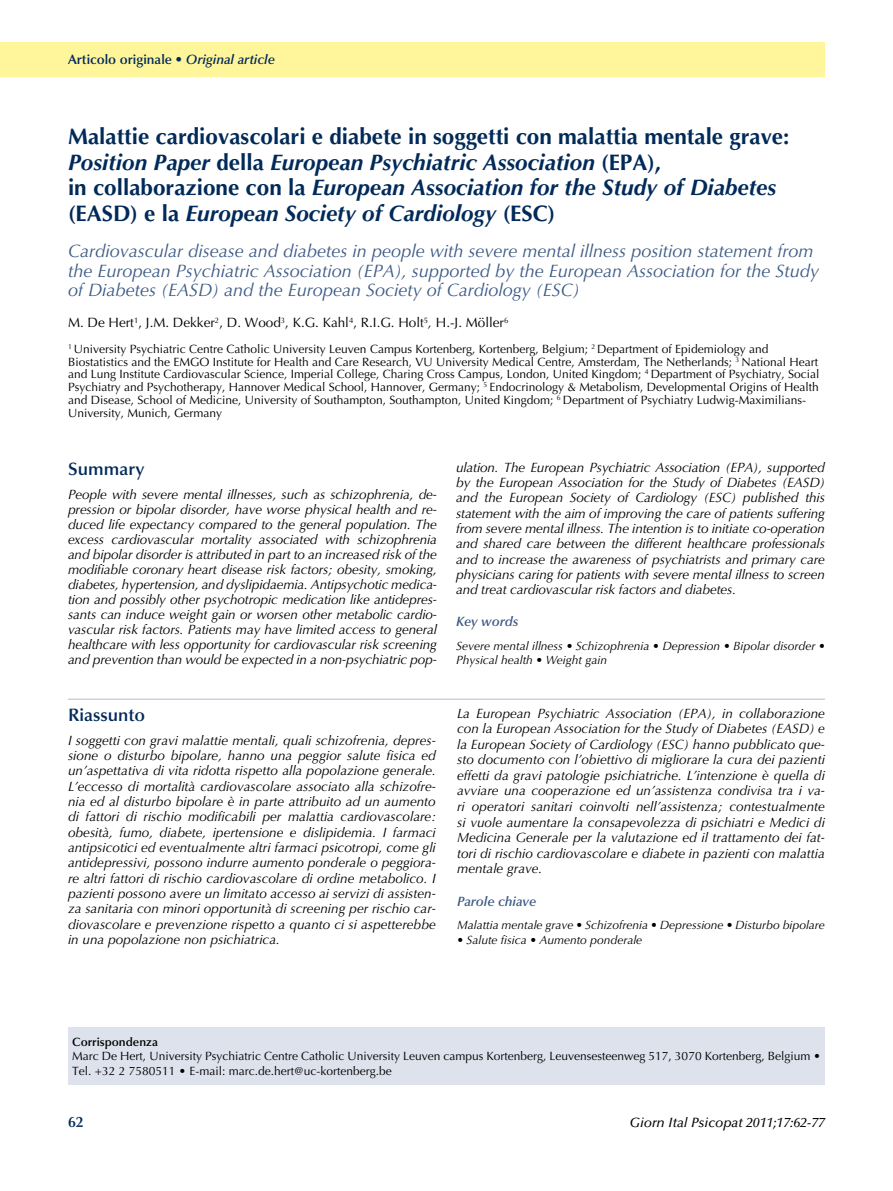
<style>
.page{position:relative;width:893px;height:1191px;background:#fff}
.page>*{position:absolute;margin:0;border:0;box-sizing:border-box;transform-origin:0 0}
.t1{font:700 22.5px/25.5px "Optima LT Std";color:#002a59}
.t2{font:italic 18px/19.5px "Optima LT Std";color:#3c5a85}
.t3{font:600 18px "Optima LT Std";color:#002a59}
.t4{font:600 15px "Optima LT Std";color:#002a59}
.t5{font:italic 13.5px/15.3px "Optima LT Std";letter-spacing:-.005em;color:#000;text-align:justify}
.t6{font:13.5px "Optima LT Std";color:#000}
.t7{font:600 13.5px "Optima LT Std";color:#002a59}
.t8{font:italic 500 13.5px "Optima LT Std";color:#000}
.t9{font:italic 600 13.5px "Optima LT Std";color:#3c5a85}
.t10{font:12px/12.8px "Optima LT Std";color:#000}
.t11{font:italic 12px/14.7px "Optima LT Std";color:#000}
.t12{font:600 12px "Optima LT Std";color:#000}
.s1{font-style:italic}
</style>
<div class="page">
<div style="left:0;top:43px;width:825px;height:34px;background:#fff59a"></div>
<div style="left:68px;top:1027px;width:757px;height:57px;background:#dee2ed"></div>
<hr style="left:68px;top:699px;width:757px;height:1px;background:#b2bad2">
<p class="t7" style="left:68px;top:52px;width:208px">Articolo originale • <span class="s1">Original article</span></p>
<p class="t1" style="left:68px;top:124px;width:723px">Malattie cardiovascolari e diabete in soggetti con malattia mentale grave:<br><span class="s1">Position Paper</span> della <span class="s1">European Psychiatric Association</span> (EPA),<br>in collaborazione con la <span class="s1">European Association for the Study of Diabetes </span>(EASD) e la <span class="s1">European Society of Cardiology</span> (ESC)</p>
<p class="t2" style="left:68px;top:241px;width:753px">Cardiovascular disease and diabetes in people with severe mental illness position statement from the European Psychiatric Association (EPA), supported by the European Association for the Study of Diabetes (EASD) and the European Society of Cardiology (ESC)</p>
<p class="t6" style="left:68px;top:315px;width:442px">M. De Hert<sup>1</sup>, J.M. Dekker<sup>2</sup>, D. Wood<sup>3</sup>, K.G. Kahl<sup>4</sup>, R.I.G. Holt<sup>5</sup><span class="s1">,</span> H.-J. Möller<sup>6</sup></p>
<p class="t10" style="left:68px;top:343px;width:753px"><sup>1</sup> University Psychiatric Centre Catholic University Leuven Campus Kortenberg, Kortenberg, Belgium; <sup>2</sup> Department of Epidemiology and Biostatistics and the EMGO Institute for Health and Care Research, VU University Medical Centre, Amsterdam, The Netherlands; <sup>3</sup> National Heart and Lung Institute Cardiovascular Science, Imperial College, Charing Cross Campus, London, United Kingdom; <sup>4</sup> Department of Psychiatry, Social Psychiatry and Psychotherapy, Hannover Medical School, Hannover, Germany; <sup>5</sup> Endocrinology &amp; Metabolism, Developmental Origins of Health and Disease, School of Medicine, University of Southampton, Southampton, United Kingdom; <sup>6</sup> Department of Psychiatry Ludwig-Maximilians-University, Munich, Germany</p>
<h2 class="t3" style="left:68px;top:458px;width:78px">Summary</h2>
<p class="t5" style="left:68px;top:487px;width:370px">People with severe mental illnesses, such as schizophrenia, de&shy;pression or bipolar disorder, have worse physical health and re&shy;duced life expectancy compared to the general population. The excess cardiovascular mortality associated with schizophrenia and bipolar disorder is attributed in part to an increased risk of the modifiable coronary heart disease risk factors; obesity, smoking, diabetes, hypertension, and dyslipidaemia. Antipsychotic medica&shy;tion and possibly other psychotropic medication like antidepres&shy;sants can induce weight gain or worsen other metabolic cardio&shy;vascular risk factors. Patients may have limited access to general healthcare with less opportunity for cardiovascular risk screening and prevention than would be expected in a non-psychiatric pop-</p>
<h2 class="t3" style="left:68px;top:704px;width:78px">Riassunto</h2>
<p class="t5" style="left:68px;top:732px;width:369px">I soggetti con gravi malattie mentali, quali schizofrenia, depres&shy;sione o disturbo bipolare, hanno una peggior salute fisica ed un’aspettativa di vita ridotta rispetto alla popolazione generale.<br>L’eccesso di mortalità cardiovascolare associato alla schizofre&shy;nia ed al disturbo bipolare è in parte attribuito ad un aumento di fattori di rischio modificabili per malattia cardiovascolare: obesità, fumo, diabete, ipertensione e dislipidemia. I farmaci antipsicotici ed eventualmente altri farmaci psicotropi, come gli antidepressivi, possono indurre aumento ponderale o peggiora&shy;re altri fattori di rischio cardiovascolare di ordine metabolico. I pazienti possono avere un limitato accesso ai servizi di assisten&shy;za sanitaria con minori opportunità di screening per rischio car&shy;diovascolare e prevenzione rispetto a quanto ci si aspetterebbe in una popolazione non psichiatrica.</p>
<p class="t5" style="left:456px;top:459px;width:370px">ulation. The European Psychiatric Association (EPA), supported by the European Association for the Study of Diabetes (EASD) and the European Society of Cardiology (ESC) published this statement with the aim of improving the care of patients suffering from severe mental illness. The intention is to initiate co-operation and shared care between the different healthcare professionals and to increase the awareness of psychiatrists and primary care physicians caring for patients with severe mental illness to screen and treat cardiovascular risk factors and diabetes.</p>
<p class="t9" style="left:456px;top:614px;width:64px">Key words</p>
<p class="t11" style="left:456px;top:638px;width:370px">Severe mental illness • Schizophrenia • Depression • Bipolar disorder •<br>Physical health • Weight gain</p>
<p class="t5" style="left:457px;top:705px;width:369px">La European Psychiatric Association (EPA), in collaborazione con la European Association for the Study of Diabetes (EASD) e la European Society of Cardiology (ESC) hanno pubblicato que&shy;sto documento con l’obiettivo di migliorare la cura dei pazienti effetti da gravi patologie psichiatriche. L’intenzione è quella di avviare una cooperazione ed un’assistenza condivisa tra i va&shy;ri operatori sanitari coinvolti nell’assistenza; contestualmente si vuole aumentare la consapevolezza di psichiatri e Medici di Medicina Generale per la valutazione ed il trattamento dei fat&shy;tori di rischio cardiovascolare e diabete in pazienti con malattia mentale grave.</p>
<p class="t9" style="left:457px;top:893px;width:81px">Parole chiave</p>
<p class="t11" style="left:457px;top:918px;width:369px">Malattia mentale grave • Schizofrenia • Depressione • Disturbo bipolare</p>
<p class="t11" style="left:457px;top:932px;width:187px">• Salute fisica • Aumento ponderale</p>
<p class="t12" style="left:72px;top:1035px;width:87px">Corrispondenza</p>
<p class="t10" style="left:72px;top:1049px;width:750px;line-height:14.4px">Marc De Hert, University Psychiatric Centre Catholic University Leuven campus Kortenberg, Leuvensesteenweg 517, 3070 Kortenberg, Belgium •<br>Tel. +32 2 7580511 • E-mail: marc.de.hert@uc-kortenberg.be</p>
<p class="t4" style="left:68px;top:1113px;width:17px">62</p>
<p class="t8" style="left:630px;top:1114px;width:197px">Giorn Ital Psicopat 2011;17:62-77</p>
</div>
